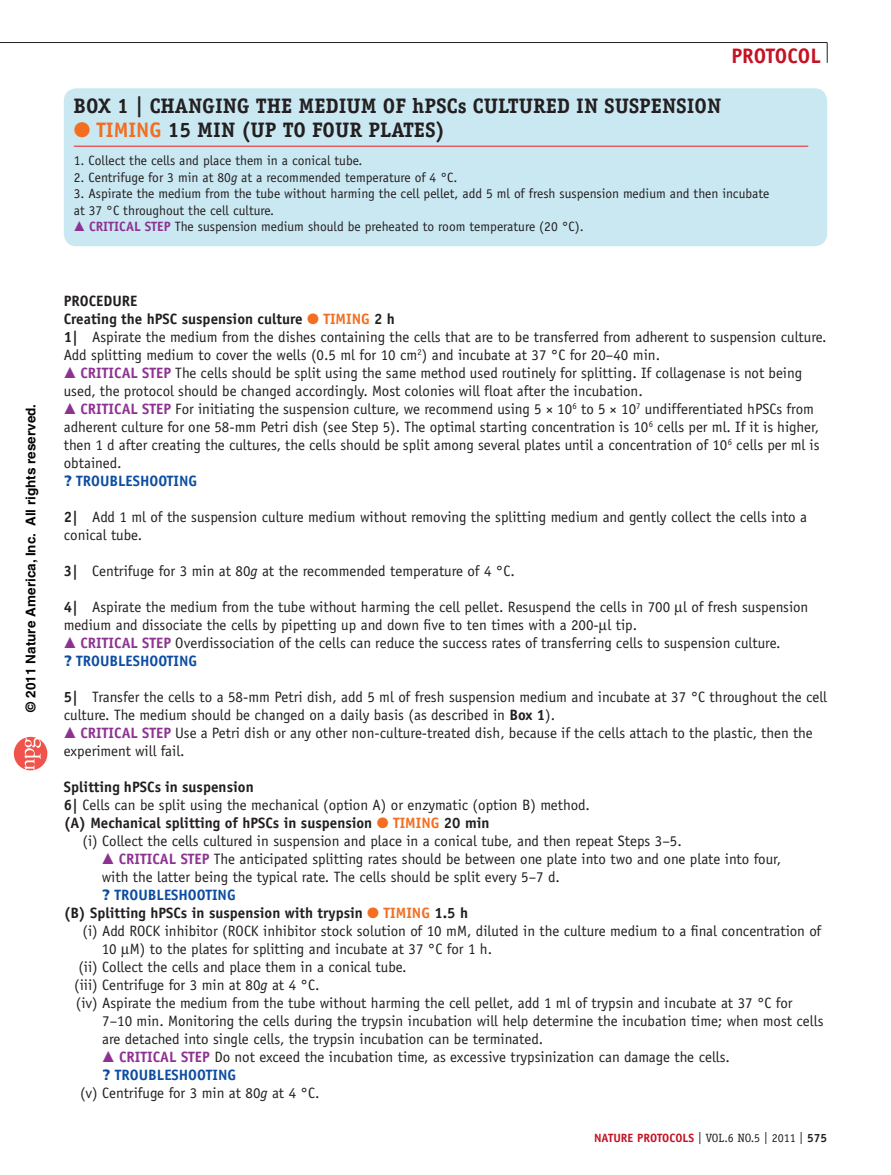
<style>
.page{position:relative;width:891px;height:1175px;background:#fff}
.page>*{position:absolute;margin:0;border:0;box-sizing:border-box;transform-origin:0 0}
.pBoxttl{font:700 21px "Officina Serif";color:#231f20}
.t1{font:700 21px "Officina Sans";color:#c41324}
.pParaProcedureList{font:15px/18px "Officina Sans";color:#231f20}
.pParaProcedure1{font:15px/18px "Officina Sans";color:#231f20}
.pParaProcedure{font:15px/18px "Officina Sans";color:#231f20}
.pFirstParaProcedure{font:15px/18px "Officina Sans";color:#231f20}
.pParaProcedureList-2{font:700 15px "Officina Sans";color:#231f20}
.pParaProcedure1-2{font:700 15px "Officina Sans";color:#8e3292}
.pSec_1and2Procedure{font:700 15px "Officina Sans";color:#231f20}
.TEXT_sans_follow{font:700 15px "Officina Sans";color:#0d4da1}
.pParaProcedureList-3{font:700 15px "Officina Sans";color:#0d4da1}
.pSec2ttlProcedure{font:700 15px "Officina Sans";color:#231f20}
.pParaProcedureList-4{font:700 15px "Officina Sans";color:#8e3292}
.pSec1ttlProcedure{font:700 15px "Officina Sans";color:#231f20}
.pBox{font:13.5px/16.5px "Officina Sans";color:#231f20}
.t2{font:700 13.5px "Helvetica";color:#040503}
.pBox-2{font:700 13.5px "Officina Sans";color:#8e3292}
.t3{font:12px "Officina Serif";color:#231f20}
.s1{color:#f36e21}
.s2{font-family:"Officina Sans";color:#f36e21}
.s3{font-style:italic}
.s4{font-weight:700}
.s5{font-family:"Frutiger";font-weight:900}
.s6{font-weight:700;color:#8e3292}
.s7{font-family:"Frutiger";font-weight:900;color:#0d4da1}
.s8{font-weight:700;color:#0d4da1}
.s9{font-family:"Officina Sans";font-weight:700;color:#c41324}
.s10{font-family:"Officina Sans";font-weight:700}
</style>
<div class="page">
<svg style="left:14px;top:737px;width:33px;height:33px"></svg>
<hr style="left:0;top:42px;width:827px;height:1px;background:#231f20">
<svg style="left:827px;top:43px;width:1px;height:20px"></svg>
<div style="left:64px;top:88px;width:763px;height:158px;background:#cae8f2;border-radius:13px"></div>
<hr style="left:74px;top:146px;width:734px;height:1px;background:#ee1d23">
<p class="t2" style="left:23px;top:712px;width:309px;rotate:-90deg">© 2011 Nature America, Inc. All rights reserved.</p>
<h1 class="t1" style="left:731px;top:43px;width:91px">protocol</h1>
<p class="pBoxttl" style="left:74px;top:93px;width:649px">BOX 1 | CHANGING THE MEDIUM OF HPSCS CULTURED IN SUSPENSION</p>
<p class="pBoxttl" style="left:74px;top:117px;width:373px"><span class="s1">●</span> <span class="s2">TIMIN G</span> 15 MIN (UP TO FOUR PLATES)</p>
<p class="pBox" style="left:74px;top:152px;width:290px">1. Collect the cells and place them in a conical tube.</p>
<p class="pBox" style="left:74px;top:169px;width:385px">2. Centrifuge for 3 min at 80<span class="s3">g</span> at a recommended temperature of 4 °C.</p>
<p class="pBox" style="left:74px;top:185px;width:697px">3. Aspirate the medium from the tube without harming the cell pellet, add 5 ml of fresh suspension medium and then incubate at 37 °C throughout the cell culture.</p>
<p class="pBox-2" style="left:89px;top:218px;width:39px">CRITICAL</p>
<p class="pBox-2" style="left:145px;top:218px;width:8px">STEP</p>
<p class="pBox" style="left:175px;top:218px;width:411px">The suspension medium should be preheated to room temperature (20 °C).</p>
<p class="pSec1ttlProcedure" style="left:64px;top:292px;width:9px">PROCE</p>
<p class="pSec1ttlProcedure" style="left:104px;top:292px;width:18px">DURE</p>
<p class="pSec_1and2Procedure" style="left:64px;top:310px;width:100px">Creating the hPSC</p>
<p class="pSec_1and2Procedure" style="left:182px;top:310px;width:215px">suspension culture <span class="s1">● TIMIN G</span> 2 h</p>
<p class="pFirstParaProcedure" style="left:64px;top:328px;width:764px"><span class="s4">1|</span> Aspirate the medium from the dishes containing the cells that are to be transferred from adherent to suspension culture.<br>Add splitting medium to cover the wells (0.5 ml for 10 cm<sup>2</sup>) and incubate at 37 °C for 20–40 min.</p>
<p class="pParaProcedure1-2" style="left:80px;top:364px;width:43px">CRITICAL</p>
<p class="pParaProcedure1-2" style="left:142px;top:364px;width:9px">STEP</p>
<p class="pParaProcedure1" style="left:64px;top:364px;width:740px;text-indent:112px">The cells should be split using the same method used routinely for splitting. If collagenase is not being used, the protocol should be changed accordingly. Most colonies will float after the incubation.</p>
<p class="pParaProcedure1-2" style="left:80px;top:400px;width:43px">CRITICAL</p>
<p class="pParaProcedure1-2" style="left:142px;top:400px;width:9px">STEP</p>
<p class="pParaProcedure1" style="left:64px;top:400px;width:757px;text-indent:112px">For initiating the suspension culture, we recommend using 5 × 10<sup>6</sup> to 5 × 10<sup>7</sup> undifferentiated hPSCs from adherent culture for one 58-mm Petri dish (see Step 5). The optimal starting concentration is 10<sup>6</sup> cells per ml. If it is higher, then 1 d after creating the cultures, the cells should be split among several plates until a concentration of 10<sup>6</sup> cells per ml is obtained.</p>
<p class="TEXT_sans_follow" style="left:64px;top:472px;width:22px"><span class="s5">?</span> TROU</p>
<p class="TEXT_sans_follow" style="left:109px;top:472px;width:89px">BLESHOOTING</p>
<p class="pParaProcedure" style="left:64px;top:508px;width:745px"><span class="s4">2|</span> Add 1 ml of the suspension culture medium without removing the splitting medium and gently collect the cells into a conical tube.</p>
<p class="pParaProcedure" style="left:64px;top:562px;width:453px"><span class="s4">3|</span> Centrifuge for 3 min at 80<span class="s3">g</span> at the recommended temperature of 4 °C.</p>
<p class="pParaProcedure" style="left:64px;top:598px;width:746px"><span class="s4">4|</span> Aspirate the medium from the tube without harming the cell pellet. Resuspend the cells in 700 l of fresh suspension medium and dissociate the cells by pipetting up and down five to ten times with a 200- l tip.</p>
<p class="pParaProcedure1-2" style="left:80px;top:634px;width:43px">CRITICAL</p>
<p class="pParaProcedure1-2" style="left:142px;top:634px;width:9px">STEP</p>
<p class="pParaProcedure1" style="left:175px;top:634px;width:607px">Overdissociation of the cells can reduce the success rates of transferring cells to suspension culture.</p>
<p class="TEXT_sans_follow" style="left:64px;top:652px;width:22px"><span class="s5">?</span> TROU</p>
<p class="TEXT_sans_follow" style="left:109px;top:652px;width:89px">BLESHOOTING</p>
<p class="pParaProcedure" style="left:64px;top:688px;width:765px"><span class="s4">5|</span> Transfer the cells to a 58-mm Petri dish, add 5 ml of fresh suspension medium and incubate at 37 °C throughout the cell culture. The medium should be changed on a daily basis (as described in <span class="s4">Box 1</span>).</p>
<p class="pParaProcedure1-2" style="left:80px;top:724px;width:43px">CRITICAL</p>
<p class="pParaProcedure1-2" style="left:142px;top:724px;width:9px">STEP</p>
<p class="pParaProcedure1" style="left:64px;top:724px;width:751px;text-indent:112px">Use a Petri dish or any other non-culture-treated dish, because if the cells attach to the plastic, then the experiment will fail.</p>
<p class="pSec2ttlProcedure" style="left:64px;top:778px;width:191px">Splitting hPSCs in suspension</p>
<p class="pFirstParaProcedure" style="left:64px;top:796px;width:528px"><span class="s4">6|</span> Cells can be split using the mechanical (option A) or enzymatic (option B) method.</p>
<p class="pParaProcedureList-2" style="left:64px;top:814px;width:427px">(A) Mechanical splitting of hPSCs in suspension <span class="s1">● TIMIN G</span> 20 min</p>
<p class="pParaProcedureList" style="left:119px;top:832px;width:565px;text-indent:-36px">(i) Collect the cells cultured in suspension and place in a conical tube, and then repeat Steps 3–5.<br><span class="s6">CRITICAL</span></p>
<p class="pParaProcedureList" style="left:102px;top:850px;width:681px;text-indent:112px">The anticipated splitting rates should be between one plate into two and one plate into four, with the latter being the typical rate. The cells should be split every 5–7 d.<br><span class="s7">?</span> <span class="s8">TROU</span></p>
<p class="pParaProcedureList-4" style="left:181px;top:850px;width:9px">STEP</p>
<p class="pParaProcedureList-3" style="left:148px;top:886px;width:89px">BLESHOOTING</p>
<p class="pParaProcedureList-2" style="left:64px;top:904px;width:406px">(B) Splitting hPSCs in suspension with trypsin <span class="s1">● TIMIN G</span> 1.5 h</p>
<p class="pParaProcedureList" style="left:102px;top:922px;width:721px;text-indent:-19px">(i) Add ROCK inhibitor (ROCK inhibitor stock solution of 10 mM, diluted in the culture medium to a final concentration of<br>10 M) to the plates for splitting and incubate at 37 °C for 1 h.</p>
<p class="pParaProcedureList" style="left:78px;top:958px;width:330px">(ii) Collect the cells and place them in a conical tube.</p>
<p class="pParaProcedureList" style="left:74px;top:976px;width:247px">(iii) Centrifuge for 3 min at 80<span class="s3">g</span> at 4 °C.</p>
<p class="pParaProcedureList" style="left:76px;top:994px;width:718px">(iv) Aspirate the medium from the tube without harming the cell pellet, add 1 ml of trypsin and incubate at 37 °C for</p>
<p class="pParaProcedureList" style="left:102px;top:1012px;width:723px">7–10 min. Monitoring the cells during the trypsin incubation will help determine the incubation time; when most cells</p>
<p class="pParaProcedureList" style="left:102px;top:1030px;width:442px">are detached into single cells, the trypsin incubation can be terminated.</p>
<p class="pParaProcedureList-4" style="left:119px;top:1048px;width:43px">CRITICAL</p>
<p class="pParaProcedureList-4" style="left:181px;top:1048px;width:9px">STEP</p>
<p class="pParaProcedureList" style="left:214px;top:1048px;width:517px">Do not exceed the incubation time, as excessive trypsinization can damage the cells.</p>
<p class="pParaProcedureList-3" style="left:102px;top:1066px;width:22px"><span class="s5">?</span> TROU</p>
<p class="pParaProcedureList-3" style="left:148px;top:1066px;width:89px">BLESHOOTING</p>
<p class="pParaProcedureList" style="left:80px;top:1084px;width:241px">(v) Centrifuge for 3 min at 80<span class="s3">g</span> at 4 °C.</p>
<p class="t3" style="left:594px;top:1131px;width:235px"><span class="s9">nature protocols</span> | VOL.6 NO.5 | 2011 | <span class="s10">575</span></p>
</div>
